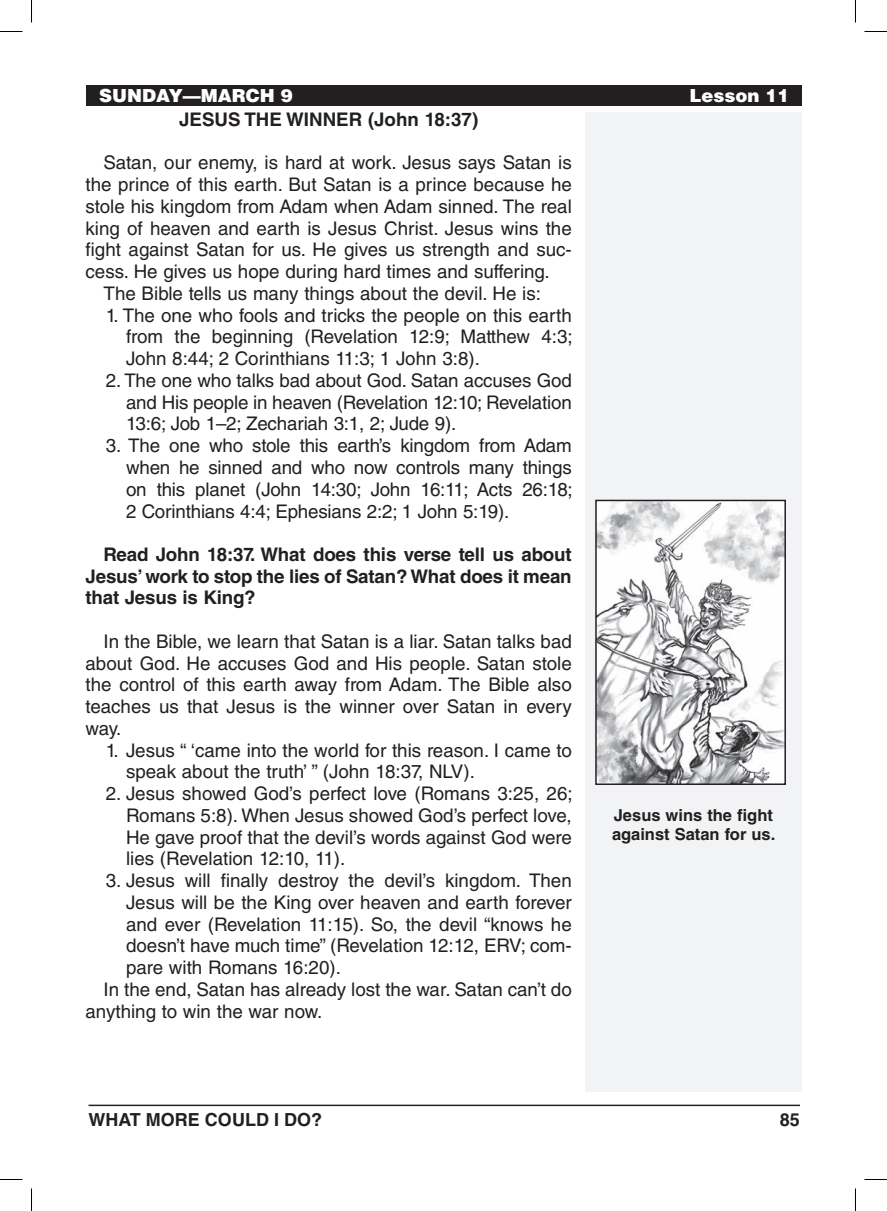
<style>
.page{position:relative;width:887px;height:1211px;background:#fff}
.page>*{position:absolute;margin:0;border:0;box-sizing:border-box;transform-origin:0 0}
.Body_Text{font:18.75px/21.8px "Helvetica LT Std";color:#231f20;text-align:justify}
.Body_Text_SpaceBefor{font:18.75px/21.8px "Helvetica LT Std";color:#231f20;text-align:justify}
.Body_Text_Bold_Space{font:700 18.75px/21.8px "Helvetica LT Std";letter-spacing:-.01em;color:#231f20;text-align:justify}
.Subheadings{font:700 18.75px "Helvetica LT Std";color:#231f20}
.Running_Head_-_Left{font:900 18px "Helvetica LT Std";color:#fff}
.t1{font:700 18px "Helvetica LT Std";color:#231f20}
.Image_Captions{font:700 16.5px/19.5px "Helvetica LT Std";color:#231f20}
</style>
<div class="page">
<hr style="left:88px;top:1104px;width:712px;height:2px;background:#231f20">
<div style="left:585px;top:112px;width:216px;height:979px;background:#f2f3f4"></div>
<div style="left:86px;top:86px;width:715px;height:20px;background:#231f20"></div>
<img style="left:598px;top:503px;width:185px;height:279px">
<div style="left:595px;top:500px;width:191px;height:285px;border:2px solid #231f20"></div>
<svg style="left:0;top:31px;width:22px;height:1px"></svg>
<svg style="left:864px;top:31px;width:22px;height:1px"></svg>
<svg style="left:0;top:1179px;width:22px;height:1px"></svg>
<svg style="left:864px;top:1179px;width:22px;height:1px"></svg>
<svg style="left:31px;top:0;width:1px;height:22px"></svg>
<svg style="left:31px;top:1188px;width:1px;height:22px"></svg>
<svg style="left:855px;top:0;width:1px;height:22px"></svg>
<svg style="left:855px;top:1188px;width:1px;height:22px"></svg>
<p class="Running_Head_-_Left" style="left:99px;top:84px;width:195px">SUNDAY—MARCH 9</p>
<p class="Running_Head_-_Left" style="left:689px;top:84px;width:102px">Lesson 11</p>
<p class="Subheadings" style="left:179px;top:108px;width:300px">JESUS THE WINNER (John 18:37)</p>
<p class="Body_Text_SpaceBefor" style="left:85px;top:152px;width:488px;text-indent:18px">Satan, our enemy, is hard at work. Jesus says Satan is the prince of this earth. But Satan is a prince because he stole his kingdom from Adam when Adam sinned. The real king of heaven and earth is Jesus Christ. Jesus wins the fight against Satan for us. He gives us strength and suc&shy;cess. He gives us hope during hard times and suffering.</p>
<p class="Body_Text" style="left:104px;top:282px;width:439px">The Bible tells us many things about the devil. He is:</p>
<p class="Body_Text" style="left:126px;top:304px;width:448px;text-indent:-20px">1. The one who fools and tricks the people on this earth from the beginning (Revelation 12:9; Matthew 4:3; John 8:44; 2 Corinthians 11:3; 1 John 3:8).</p>
<p class="Body_Text" style="left:126px;top:369px;width:447px;text-indent:-20px">2. The one who talks bad about God. Satan accuses God and His people in heaven (Revelation 12:10; Revelation 13:6; Job 1–2; Zechariah 3:1, 2; Jude 9).</p>
<p class="Body_Text" style="left:126px;top:435px;width:448px;text-indent:-20px">3. The one who stole this earth’s kingdom from Adam when he sinned and who now controls many things on this planet (John 14:30; John 16:11; Acts 26:18; 2 Corinthians 4:4; Ephesians 2:2; 1 John 5:19).</p>
<p class="Body_Text_Bold_Space" style="left:85px;top:543px;width:487px;text-indent:18px">Read John 18:37. What does this verse tell us about Jesus’ work to stop the lies of Satan? What does it mean that Jesus is King?</p>
<p class="Body_Text_SpaceBefor" style="left:85px;top:630px;width:488px;text-indent:18px">In the Bible, we learn that Satan is a liar. Satan talks bad about God. He accuses God and His people. Satan stole the control of this earth away from Adam. The Bible also teaches us that Jesus is the winner over Satan in every way.</p>
<p class="Body_Text" style="left:126px;top:739px;width:447px;text-indent:-20px">1. Jesus “ ‘came into the world for this reason. I came to speak about the truth’ ” (John 18:37, NLV).</p>
<p class="Body_Text" style="left:126px;top:782px;width:448px;text-indent:-20px">2. Jesus showed God’s perfect love (Romans 3:25, 26; Romans 5:8). When Jesus showed God’s perfect love, He gave proof that the devil’s words against God were lies (Revelation 12:10, 11).</p>
<p class="Body_Text" style="left:126px;top:869px;width:447px;text-indent:-20px">3. Jesus will finally destroy the devil’s kingdom. Then Jesus will be the King over heaven and earth forever and ever (Revelation 11:15). So, the devil “knows he doesn’t have much time” (Revelation 12:12, ERV; com&shy;pare with Romans 16:20).</p>
<p class="Body_Text" style="left:86px;top:978px;width:488px;text-indent:18px">In the end, Satan has already lost the war. Satan can’t do anything to win the war now.</p>
<p class="Image_Captions" style="left:612px;top:805px;width:165px">Jesus wins the fight against Satan for us.</p>
<p class="t1" style="left:88px;top:1109px;width:235px">WHAT MORE COULD I DO?</p>
<p class="t1" style="left:779px;top:1109px;width:22px">85</p>
</div>
